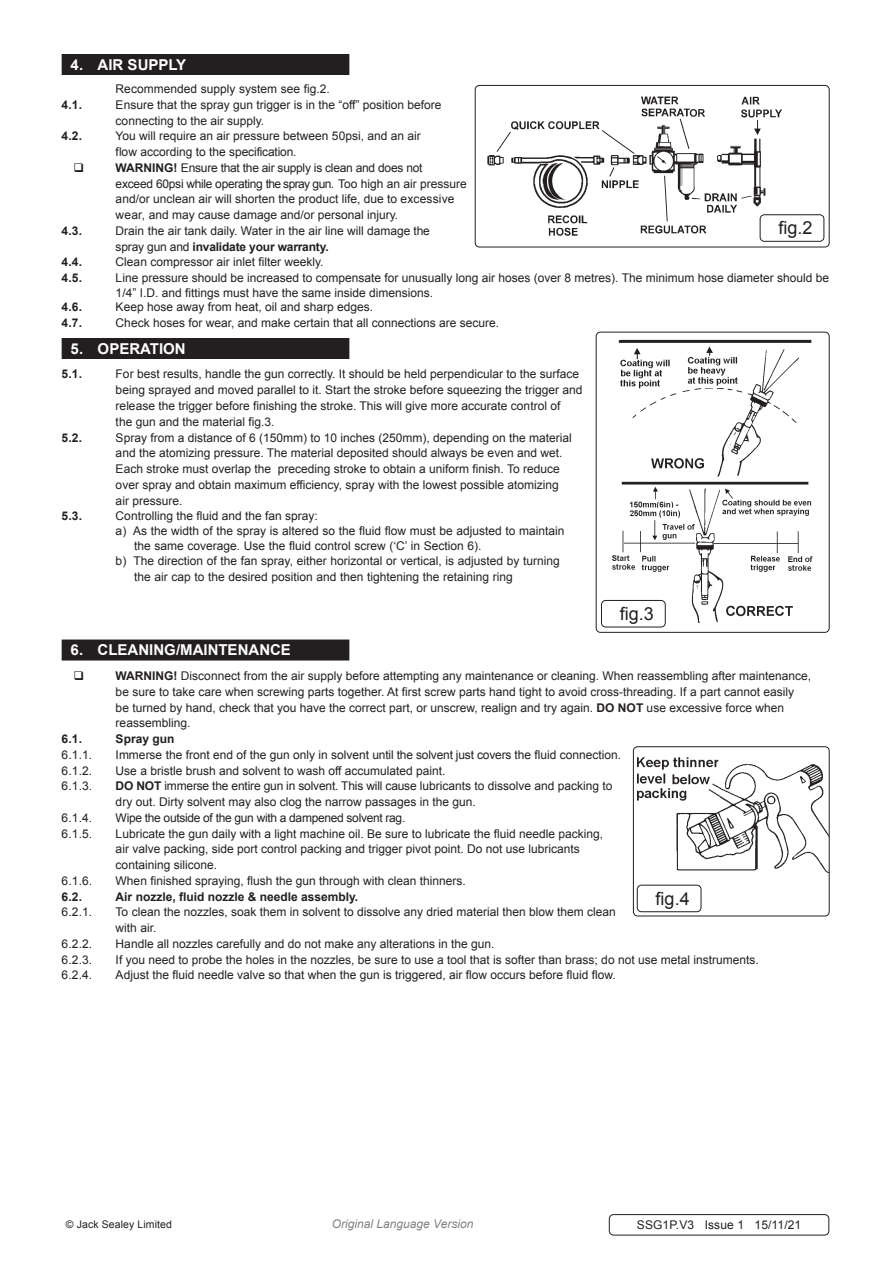
<style>
.page{position:relative;width:893px;height:1263px;background:#fff}
.page>*{position:absolute;margin:0;border:0;box-sizing:border-box;transform-origin:0 0}
.t1{font:18px "Arial";color:#231f20}
.t2{font:700 15px "Arial";color:#fff}
.Body{font:12px/15.8px "Arial";color:#231f20}
.Body-2{font:700 12px "Arial";color:#231f20}
.Body-3{font:12px "Arial";letter-spacing:-.02em;color:#231f20}
.Body-4{font:12px "Arial";letter-spacing:-.025em;color:#231f20}
.t3{font:italic 12px "Arial";color:#808285}
.Body__Footer{font:12px "Arial";letter-spacing:.01em;color:#231f20}
.Body__Justified__7pt{font:10.5px "Arial";letter-spacing:.01em;color:#231f20}
.s1{font-weight:700}
.s2{font-weight:400}
</style>
<div class="page">
<div style="left:62px;top:54px;width:287px;height:21px;background:#231f20"></div>
<div style="left:62px;top:338px;width:287px;height:21px;background:#231f20"></div>
<div style="left:62px;top:639px;width:287px;height:21px;background:#231f20"></div>
<img style="left:606px;top:339px;width:207px;height:289px">
<div style="left:596px;top:332px;width:234px;height:301px;border:1px solid #231f20;border-radius:4px"></div>
<div style="left:601px;top:600px;width:65px;height:27px;border:1px solid #231f20;border-radius:4px"></div>
<img style="left:635px;top:748px;width:193px;height:125px">
<div style="left:633px;top:746px;width:197px;height:170px;border:1px solid #231f20;border-radius:4px"></div>
<div style="left:637px;top:885px;width:64px;height:27px;border:1px solid #231f20;border-radius:4px"></div>
<img style="left:475px;top:85px;width:307px;height:162px">
<div style="left:475px;top:85px;width:355px;height:162px;border:1px solid #231f20;border-radius:4px"></div>
<div style="left:760px;top:214px;width:64px;height:28px;border:1px solid #231f20;border-radius:4px"></div>
<div style="left:609px;top:1214px;width:220px;height:21px;border:1px solid #231f20;border-radius:4px"></div>
<p class="t2" style="left:71px;top:55px;width:117px">4. AIR SUPPLY</p>
<p class="Body" style="left:116px;top:81px;width:216px">Recommended supply system see fig.2.</p>
<p class="Body-2" style="left:62px;top:97px;width:22px">4.1.</p>
<p class="Body" style="left:116px;top:97px;width:327px">Ensure that the spray gun trigger is in the “off” position before</p>
<p class="Body" style="left:116px;top:113px;width:150px">connecting to the air supply.</p>
<p class="Body-2" style="left:62px;top:128px;width:22px">4.2.</p>
<p class="Body" style="left:116px;top:128px;width:307px">You will require an air pressure between 50psi, and an air</p>
<p class="Body" style="left:116px;top:144px;width:182px">flow according to the specification.</p>
<p class="Body-3" style="left:116px;top:160px;width:308px"><span class="s1">WARNING!</span> Ensure that the air supply is clean and does not</p>
<p class="Body-3" style="left:116px;top:176px;width:353px">exceed 60psi while operating the spray gun. Too high an air pressure</p>
<p class="Body" style="left:116px;top:191px;width:340px">and/or unclean air will shorten the product life, due to excessive</p>
<p class="Body" style="left:116px;top:207px;width:284px">wear, and may cause damage and/or personal injury.</p>
<p class="Body-2" style="left:62px;top:223px;width:22px">4.3.</p>
<p class="Body" style="left:116px;top:223px;width:316px">Drain the air tank daily. Water in the air line will damage the</p>
<p class="Body-2" style="left:116px;top:239px;width:215px"><span class="s2">spray gun and</span> invalidate your warranty.</p>
<p class="Body-2" style="left:62px;top:254px;width:22px">4.4.</p>
<p class="Body" style="left:116px;top:254px;width:209px">Clean compressor air inlet filter weekly.</p>
<p class="Body-2" style="left:62px;top:270px;width:22px">4.5.</p>
<p class="Body" style="left:116px;top:271px;width:715px;line-height:14.4px">Line pressure should be increased to compensate for unusually long air hoses (over 8 metres). The minimum hose diameter should be<br>1/4” I.D. and fittings must have the same inside dimensions.</p>
<p class="Body-2" style="left:62px;top:299px;width:22px">4.6.</p>
<p class="Body" style="left:116px;top:299px;width:259px">Keep hose away from heat, oil and sharp edges.</p>
<p class="Body-2" style="left:62px;top:315px;width:22px">4.7.</p>
<p class="Body" style="left:116px;top:315px;width:385px">Check hoses for wear, and make certain that all connections are secure.</p>
<p class="t2" style="left:71px;top:339px;width:117px">5. OPERATION</p>
<p class="Body-2" style="left:62px;top:366px;width:22px">5.1.</p>
<p class="Body" style="left:116px;top:366px;width:465px">For best results, handle the gun correctly. It should be held perpendicular to the surface</p>
<p class="Body" style="left:116px;top:382px;width:468px">being sprayed and moved parallel to it. Start the stroke before squeezing the trigger and</p>
<p class="Body" style="left:116px;top:398px;width:446px">release the trigger before finishing the stroke. This will give more accurate control of</p>
<p class="Body" style="left:116px;top:414px;width:160px">the gun and the material fig.3.</p>
<p class="Body-2" style="left:62px;top:429px;width:22px">5.2.</p>
<p class="Body" style="left:116px;top:429px;width:458px">Spray from a distance of 6 (150mm) to 10 inches (250mm), depending on the material</p>
<p class="Body" style="left:116px;top:445px;width:448px">and the atomizing pressure. The material deposited should always be even and wet.</p>
<p class="Body" style="left:116px;top:461px;width:446px">Each stroke must overlap the preceding stroke to obtain a uniform finish. To reduce</p>
<p class="Body" style="left:116px;top:477px;width:445px">over spray and obtain maximum efficiency, spray with the lowest possible atomizing</p>
<p class="Body" style="left:116px;top:492px;width:68px">air pressure.</p>
<p class="Body-2" style="left:62px;top:508px;width:22px">5.3.</p>
<p class="Body" style="left:116px;top:508px;width:204px">Controlling the fluid and the fan spray:</p>
<p class="Body" style="left:116px;top:523px;width:450px">a) As the width of the spray is altered so the fluid flow must be adjusted to maintain</p>
<p class="Body" style="left:134px;top:538px;width:349px">the same coverage. Use the fluid control screw (‘C’ in Section 6).</p>
<p class="Body" style="left:116px;top:553px;width:446px">b) The direction of the fan spray, either horizontal or vertical, is adjusted by turning</p>
<p class="Body" style="left:134px;top:569px;width:380px">the air cap to the desired position and then tightening the retaining ring</p>
<p class="t1" style="left:778px;top:216px;width:36px">fig.2</p>
<p class="t1" style="left:620px;top:602px;width:36px">fig.3</p>
<p class="t2" style="left:71px;top:640px;width:222px">6. CLEANING/MAINTENANCE</p>
<p class="Body" style="left:116px;top:668px;width:697px"><span class="s1">WARNING!</span> Disconnect from the air supply before attempting any maintenance or cleaning. When reassembling after maintenance, be sure to take care when screwing parts together. At first screw parts hand tight to avoid cross-threading. If a part cannot easily<br>be turned by hand, check that you have the correct part, or unscrew, realign and try again. <span class="s1">DO NOT</span> use excessive force when reassembling.</p>
<p class="Body-2" style="left:62px;top:731px;width:22px">6.1.</p>
<p class="Body-2" style="left:116px;top:731px;width:60px">Spray gun</p>
<p class="Body" style="left:62px;top:747px;width:32px">6.1.1.</p>
<p class="Body" style="left:116px;top:747px;width:507px">Immerse the front end of the gun only in solvent until the solvent just covers the fluid connection.</p>
<p class="Body" style="left:62px;top:762px;width:32px">6.1.2.</p>
<p class="Body" style="left:116px;top:762px;width:331px">Use a bristle brush and solvent to wash off accumulated paint.</p>
<p class="Body" style="left:62px;top:778px;width:32px">6.1.3.</p>
<p class="Body" style="left:116px;top:778px;width:498px"><span class="s1">DO NOT</span> immerse the entire gun in solvent. This will cause lubricants to dissolve and packing to</p>
<p class="Body" style="left:116px;top:794px;width:362px">dry out. Dirty solvent may also clog the narrow passages in the gun.</p>
<p class="Body" style="left:62px;top:810px;width:32px">6.1.4.</p>
<p class="Body-4" style="left:116px;top:810px;width:291px">Wipe the outside of the gun with a dampened solvent rag.</p>
<p class="Body" style="left:62px;top:825px;width:32px">6.1.5.</p>
<p class="Body" style="left:116px;top:825px;width:489px">Lubricate the gun daily with a light machine oil. Be sure to lubricate the fluid needle packing,</p>
<p class="Body" style="left:116px;top:841px;width:466px">air valve packing, side port control packing and trigger pivot point. Do not use lubricants</p>
<p class="Body" style="left:116px;top:857px;width:103px">containing silicone.</p>
<p class="Body" style="left:62px;top:873px;width:32px">6.1.6.</p>
<p class="Body" style="left:116px;top:873px;width:352px">When finished spraying, flush the gun through with clean thinners.</p>
<p class="Body-2" style="left:62px;top:888px;width:22px">6.2.</p>
<p class="Body-2" style="left:116px;top:888px;width:244px">Air nozzle, fluid nozzle &amp; needle assembly.</p>
<p class="Body" style="left:62px;top:904px;width:32px">6.2.1.</p>
<p class="Body" style="left:116px;top:904px;width:502px">To clean the nozzles, soak them in solvent to dissolve any dried material then blow them clean</p>
<p class="Body" style="left:116px;top:920px;width:42px">with air.</p>
<p class="Body" style="left:62px;top:936px;width:32px">6.2.2.</p>
<p class="Body" style="left:116px;top:936px;width:380px">Handle all nozzles carefully and do not make any alterations in the gun.</p>
<p class="Body" style="left:62px;top:951px;width:32px">6.2.3.</p>
<p class="Body" style="left:116px;top:951px;width:645px">If you need to probe the holes in the nozzles, be sure to use a tool that is softer than brass; do not use metal instruments.</p>
<p class="Body" style="left:62px;top:967px;width:32px">6.2.4.</p>
<p class="Body" style="left:116px;top:967px;width:502px">Adjust the fluid needle valve so that when the gun is triggered, air flow occurs before fluid flow.</p>
<p class="t1" style="left:656px;top:886px;width:36px">fig.4</p>
<p class="Body__Justified__7pt" style="left:66px;top:1217px;width:108px">© Jack Sealey Limited</p>
<p class="t3" style="left:332px;top:1216px;width:143px">Original Language Version</p>
<p class="Body__Footer" style="left:637px;top:1217px;width:166px">SSG1P.V3 Issue 1 15/11/21</p>
</div>
